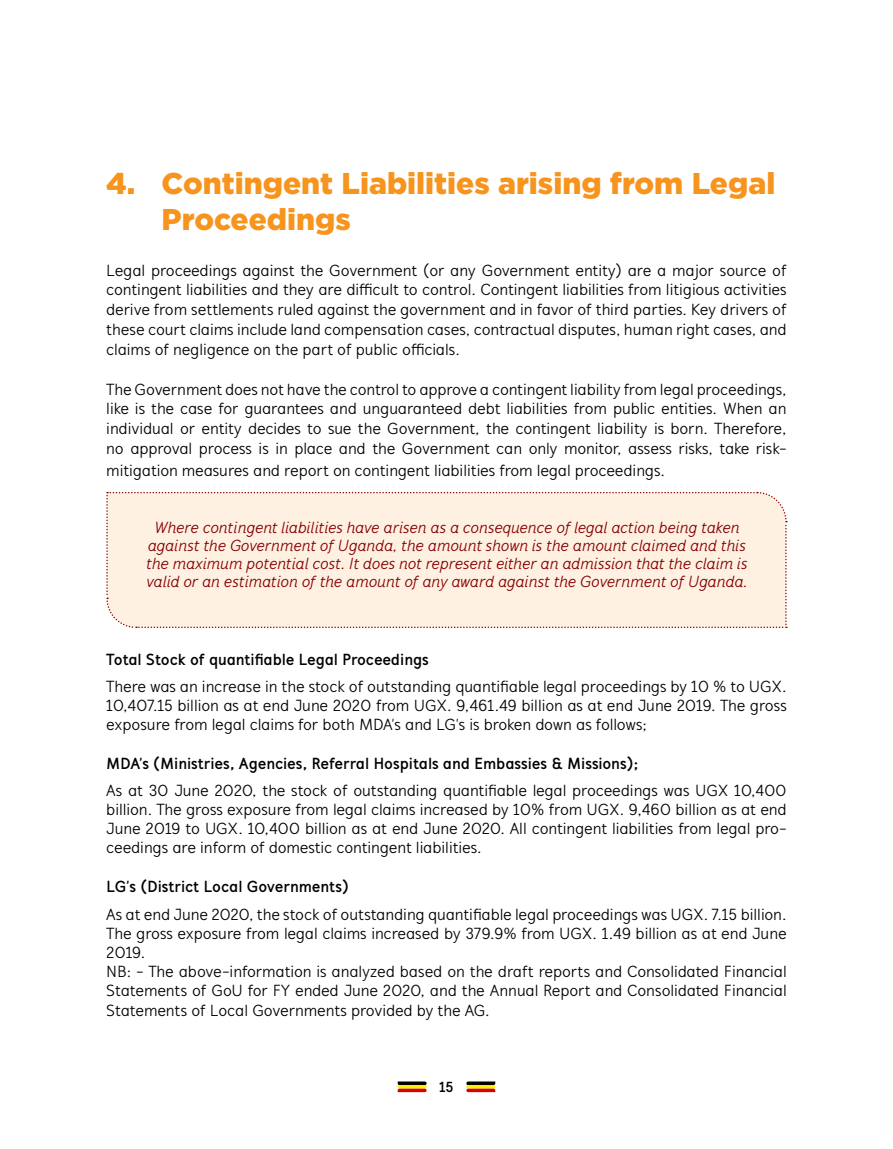
<style>
.page{position:relative;width:893px;height:1149px;background:#fff}
.page>*{position:absolute;margin:0;border:0;box-sizing:border-box;transform-origin:0 0}
.t1{font:900 30px/36px "Gotham";color:#f7941e}
.t2{font:16.5px/18.9px "Mucho Sans";letter-spacing:-.01em;color:#000;text-align:justify}
.t3{font:italic 16.5px/17.9px "Mucho Sans";color:#840001;text-align:center}
.t4{font:700 16.5px "Mucho Sans";color:#000}
.t5{font:700 15px "Mucho Sans";color:#000}
</style>
<div class="page">
<svg style="left:398px;top:1081px;width:29px;height:10px"></svg>
<svg style="left:466px;top:1081px;width:29px;height:10px"></svg>
<div style="left:106px;top:491px;width:681px;height:137px;background:#fff1e2"></div>
<h1 class="t1" style="left:162px;top:165px;width:615px;text-indent:-55px">4. Contingent Liabilities arising from Legal<br>Proceedings</h1>
<p class="t2" style="left:106px;top:260px;width:682px;line-height:19.8px">Legal proceedings against the Government (or any Government entity) are a major source of contingent liabilities and they are difficult to control. Contingent liabilities from litigious activities derive from settlements ruled against the government and in favor of third parties. Key drivers of these court claims include land compensation cases, contractual disputes, human right cases, and claims of negligence on the part of public officials.</p>
<p class="t2" style="left:106px;top:379px;width:682px;line-height:19.8px">The Government does not have the control to approve a contingent liability from legal proceedings, like is the case for guarantees and unguaranteed debt liabilities from public entities. When an individual or entity decides to sue the Government, the contingent liability is born. Therefore, no approval process is in place and the Government can only monitor, assess risks, take risk-</p>
<p class="t2" style="left:106px;top:460px;width:560px">mitigation measures and report on contingent liabilities from legal proceedings.</p>
<p class="t3" style="left:146px;top:518px;width:603px">Where contingent liabilities have arisen as a consequence of legal action being taken against the Government of Uganda, the amount shown is the amount claimed and this the maximum potential cost. It does not represent either an admission that the claim is valid or an estimation of the amount of any award against the Government of Uganda.</p>
<p class="t4" style="left:106px;top:649px;width:324px">Total Stock of quantifiable Legal Proceedings</p>
<p class="t2" style="left:106px;top:677px;width:682px">There was an increase in the stock of outstanding quantifiable legal proceedings by 10 % to UGX.<br>10,407.15 billion as at end June 2020 from UGX. 9,461.49 billion as at end June 2019. The gross exposure from legal claims for both MDA’s and LG’s is broken down as follows;</p>
<p class="t4" style="left:106px;top:753px;width:534px">MDA’s (Ministries, Agencies, Referral Hospitals and Embassies &amp; Missions);</p>
<p class="t2" style="left:106px;top:781px;width:682px">As at 30 June 2020, the stock of outstanding quantifiable legal proceedings was UGX 10,400 billion. The gross exposure from legal claims increased by 10% from UGX. 9,460 billion as at end June 2019 to UGX. 10,400 billion as at end June 2020. All contingent liabilities from legal pro&shy;ceedings are inform of domestic contingent liabilities.</p>
<p class="t4" style="left:106px;top:876px;width:244px">LG’s (District Local Governments)</p>
<p class="t2" style="left:106px;top:904px;width:682px;text-align:left">As at end June 2020, the stock of outstanding quantifiable legal proceedings was UGX. 7.15 billion.<br>The gross exposure from legal claims increased by 379.9% from UGX. 1.49 billion as at end June 2019.<br>NB: - The above-information is analyzed based on the draft reports and Consolidated Financial Statements of GoU for FY ended June 2020, and the Annual Report and Consolidated Financial</p>
<p class="t2" style="left:106px;top:1001px;width:385px">Statements of Local Governments provided by the AG.</p>
<p class="t5" style="left:439px;top:1077px;width:16px">15</p>
</div>
